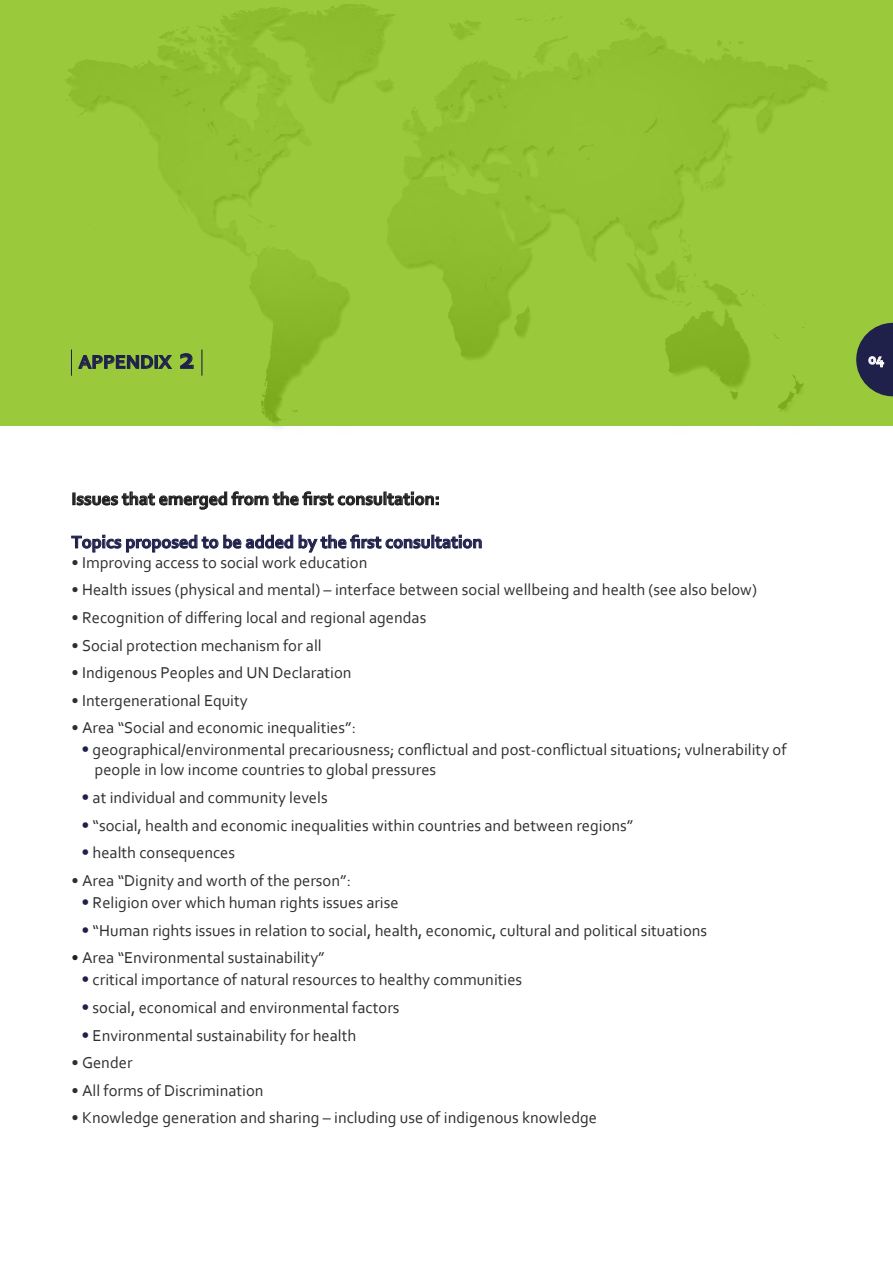
<style>
.page{position:relative;width:893px;height:1263px;background:#fff}
.page>*{position:absolute;margin:0;border:0;box-sizing:border-box;transform-origin:0 0}
.t1{font:700 19.5px "Corbel";color:#1f214b}
.t2{font:700 18px "Corbel";color:#1f214b}
.t3{font:700 18px "Corbel";color:#1e1f1e}
.t4{font:16.5px/19.8px "Corbel";color:#2e2f2f}
.t5{font:700 15px "Corbel";color:#fff}
.s1{font-size:30px}
.s2{font-weight:700;font-size:18px;color:#1f214b}
.s3{color:#231f20}
</style>
<div class="page">
<div style="left:0;top:0;width:893px;height:426px;background:#9aca3b"></div>
<svg style="left:871px;top:323px;width:22px;height:73px;background:#2f3351"></svg>
<svg style="left:72px;top:535px;width:146px;height:17px"></svg>
<svg style="left:224px;top:535px;width:69px;height:13px"></svg>
<svg style="left:299px;top:535px;width:182px;height:17px"></svg>
<img style="left:66px;top:4px;width:805px;height:506px">
<p class="t1" style="left:79px;top:350px;width:117px">APPENDIX <span class="s1">2</span></p>
<p class="t5" style="left:868px;top:350px;width:17px">04</p>
<p class="t3" style="left:71px;top:488px;width:370px">Issues that emerged from the first consultation:</p>
<p class="t2" style="left:71px;top:531px;width:413px">Topics proposed to be added by the first consultation</p>
<p class="t4" style="left:71px;top:552px;width:297px">• Improving access to social work education</p>
<p class="t4" style="left:71px;top:579px;width:687px">• Health issues (physical and mental) – interface between social wellbeing and health (see also below)</p>
<p class="t4" style="left:71px;top:607px;width:356px">• Recognition of differing local and regional agendas</p>
<p class="t4" style="left:71px;top:635px;width:252px">• Social protection mechanism for all</p>
<p class="t4" style="left:71px;top:662px;width:282px">• Indigenous Peoples and UN Declaration</p>
<p class="t4" style="left:71px;top:690px;width:178px">• Intergenerational Equity</p>
<p class="t4" style="left:71px;top:718px;width:286px">• Area “Social and economic inequalities”:</p>
<p class="t4" style="left:95px;top:739px;width:693px;text-indent:-13px"><span class="s2">•</span> geographical/environmental precariousness; conflictual and post-conflictual situations; vulnerability of people in low income countries to global pressures</p>
<p class="t4" style="left:81px;top:787px;width:248px"><span class="s2">•</span> at individual and community levels</p>
<p class="t4" style="left:81px;top:815px;width:553px"><span class="s2">•</span> “social, health and economic inequalities within countries and between regions”</p>
<p class="t4" style="left:81px;top:843px;width:155px"><span class="s2">•</span> health consequences</p>
<p class="t4" style="left:71px;top:870px;width:281px">• Area “Dignity and worth of the person”:</p>
<p class="t4" style="left:81px;top:892px;width:319px"><span class="s2">•</span> Religion over which human rights issues arise</p>
<p class="t4" style="left:81px;top:920px;width:627px"><span class="s2">•</span> “Human rights issues in relation to social, health, economic, cultural and political situations</p>
<p class="t4" style="left:71px;top:947px;width:255px"><span class="s3">•</span> Area “Environmental sustainability”</p>
<p class="t4" style="left:81px;top:969px;width:442px"><span class="s2">•</span> critical importance of natural resources to healthy communities</p>
<p class="t4" style="left:81px;top:997px;width:320px"><span class="s2">•</span> social, economical and environmental factors</p>
<p class="t4" style="left:81px;top:1025px;width:276px"><span class="s2">•</span> Environmental sustainability for health</p>
<p class="t4" style="left:71px;top:1052px;width:63px">• Gender</p>
<p class="t4" style="left:71px;top:1080px;width:194px">• All forms of Discrimination</p>
<p class="t4" style="left:71px;top:1107px;width:527px">• Knowledge generation and sharing – including use of indigenous knowledge</p>
</div>
